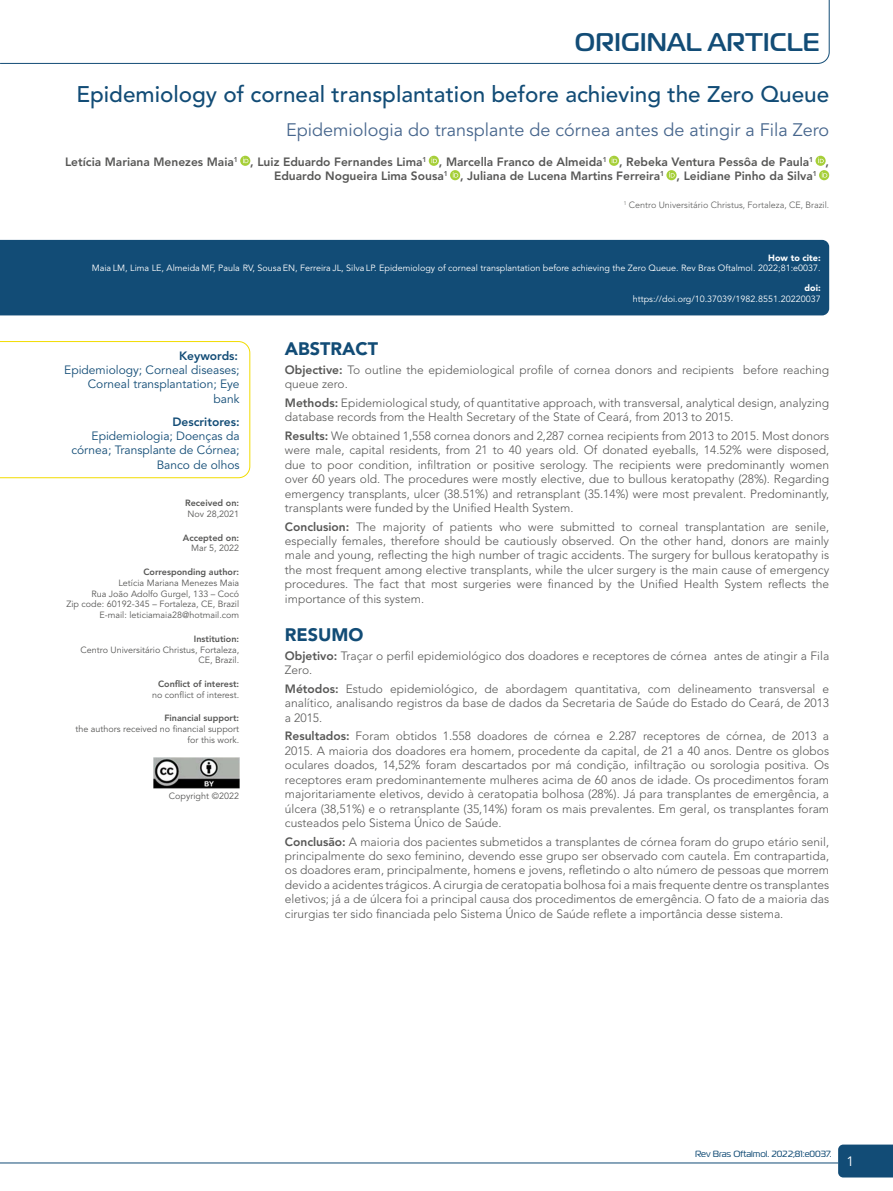
<style>
.page{position:relative;width:893px;height:1191px;background:#fff}
.page>*{position:absolute;margin:0;border:0;box-sizing:border-box;transform-origin:0 0}
.t1{font:500 25.5px "Magistral";letter-spacing:.01em;color:#124c76}
.t2{font:500 22.5px "Avenir LT Std";color:#124c76}
.t3{font:18px "Avenir LT Std";color:#47668d}
.t4{font:900 18px "Avenir LT Std";color:#124c76}
.t5{font:13.5px "Avenir LT Std";color:#fff}
.t6{font:300 12px/14.4px "Avenir LT Std";color:#575756;text-align:justify}
.t7{font:800 12px/14.4px "Avenir LT Std";color:#575756}
.t8{font:12px/14.4px "Avenir LT Std";color:#124c76;text-align:right}
.t9{font:800 12px "Avenir LT Std";color:#124c76}
.t10{font:9px/10.8px "Avenir LT Std";color:#575756;text-align:right}
.t11{font:9px "Avenir LT Std";color:#fff}
.t12{font:800 9px "Avenir LT Std";color:#575756}
.t13{font:300 9px "Avenir LT Std";color:#575756}
.t14{font:9px "Magistral";color:#124c76}
.t15{font:900 9px "Avenir LT Std";color:#fff}
.s1{font-weight:800}
</style>
<div class="page">
<div style="left:838px;top:1144px;width:55px;height:33px;background:#124c76"></div>
<hr style="left:0;top:1162px;width:838px;height:1px;background:#124c76">
<svg style="left:1px;top:0;width:829px;height:64px"></svg>
<svg style="left:0;top:341px;width:250px;height:137px"></svg>
<div style="left:0;top:240px;width:829px;height:75px;background:#124c76"></div>
<svg style="left:240px;top:156px;width:10px;height:10px"></svg>
<svg style="left:243px;top:158px;width:5px;height:5px"></svg>
<svg style="left:429px;top:156px;width:10px;height:10px"></svg>
<svg style="left:431px;top:158px;width:6px;height:5px"></svg>
<svg style="left:609px;top:156px;width:10px;height:10px"></svg>
<svg style="left:612px;top:158px;width:5px;height:5px"></svg>
<svg style="left:815px;top:156px;width:11px;height:10px"></svg>
<svg style="left:818px;top:158px;width:6px;height:5px"></svg>
<svg style="left:450px;top:170px;width:10px;height:10px"></svg>
<svg style="left:453px;top:172px;width:5px;height:5px"></svg>
<svg style="left:666px;top:170px;width:11px;height:10px"></svg>
<svg style="left:669px;top:172px;width:6px;height:5px"></svg>
<svg style="left:819px;top:170px;width:10px;height:10px"></svg>
<svg style="left:822px;top:172px;width:5px;height:5px"></svg>
<img style="left:153px;top:757px;width:86px;height:31px">
<h1 class="t1" style="left:575px;top:27px;width:246px">ORIGINAL ARTICLE</h1>
<h2 class="t2" style="left:76px;top:81px;width:754px">Epidemiology of corneal transplantation before achieving the Zero Queue</h2>
<h3 class="t3" style="left:286px;top:120px;width:544px">Epidemiologia do transplante de córnea antes de atingir a Fila Zero</h3>
<p class="t7" style="left:274px;top:154px;width:557px;text-indent:-209px">Letícia Mariana Menezes Maia<sup>1</sup> , Luiz Eduardo Fernandes Lima<sup>1</sup> , Marcella Franco de Almeida<sup>1</sup> , Rebeka Ventura Pessôa de Paula<sup>1</sup> ,<br>Eduardo Nogueira Lima Sousa<sup>1</sup> , Juliana de Lucena Martins Ferreira<sup>1</sup> , Leidiane Pinho da Silva<sup>1</sup></p>
<p class="t13" style="left:624px;top:200px;width:207px"><sup>1</sup> Centro Universitário Christus, Fortaleza, CE, Brazil.</p>
<p class="t15" style="left:768px;top:252px;width:54px">How to cite:</p>
<p class="t11" style="left:92px;top:263px;width:730px">Maia LM, Lima LE, Almeida MF, Paula RV, Sousa EN, Ferreira JL, Silva LP. Epidemiology of corneal transplantation before achieving the Zero Queue. Rev Bras Oftalmol. 2022;81:e0037.</p>
<p class="t15" style="left:804px;top:282px;width:18px">doi:</p>
<p class="t11" style="left:633px;top:293px;width:189px">https://doi.org/10.37039/1982.8551.20220037</p>
<p class="t9" style="left:179px;top:348px;width:61px">Keywords:</p>
<p class="t8" style="left:64px;top:363px;width:177px">Epidemiology; Corneal diseases;<br>Corneal transplantation; Eye bank</p>
<p class="t9" style="left:173px;top:414px;width:69px">Descritores:</p>
<p class="t8" style="left:71px;top:429px;width:170px">Epidemiologia; Doenças da córnea; Transplante de Córnea;<br>Banco de olhos</p>
<p class="t12" style="left:185px;top:498px;width:56px">Received on:</p>
<p class="t10" style="left:187px;top:509px;width:53px">Nov 28,2021</p>
<p class="t12" style="left:183px;top:532px;width:58px">Accepted on:</p>
<p class="t10" style="left:191px;top:543px;width:50px">Mar 5, 2022</p>
<p class="t12" style="left:143px;top:566px;width:97px">Corresponding author:</p>
<p class="t10" style="left:66px;top:577px;width:174px">Letícia Mariana Menezes Maia<br>Rua João Adolfo Gurgel, 133 – Cocó<br>Zip code: 60192-345 – Fortaleza, CE, Brazil E-mail: leticiamaia28@hotmail.com</p>
<p class="t12" style="left:194px;top:633px;width:47px">Institution:</p>
<p class="t10" style="left:81px;top:644px;width:160px">Centro Universitário Christus, Fortaleza,<br>CE, Brazil.</p>
<p class="t12" style="left:158px;top:678px;width:83px">Conflict of interest:</p>
<p class="t10" style="left:152px;top:689px;width:89px">no conflict of interest.</p>
<p class="t12" style="left:164px;top:713px;width:76px">Financial support:</p>
<p class="t10" style="left:75px;top:724px;width:165px">the authors received no financial support for this work.</p>
<p class="t10" style="left:169px;top:790px;width:72px">Copyright ©2022</p>
<h3 class="t4" style="left:285px;top:338px;width:95px">ABSTRACT</h3>
<p class="t6" style="left:285px;top:362px;width:546px"><span class="s1">Objective:</span> To outline the epidemiological profile of cornea donors and recipients before reaching queue zero.</p>
<p class="t6" style="left:285px;top:395px;width:546px"><span class="s1">Methods:</span> Epidemiological study, of quantitative approach, with transversal, analytical design, analyzing database records from the Health Secretary of the State of Ceará, from 2013 to 2015.</p>
<p class="t6" style="left:285px;top:428px;width:546px"><span class="s1">Results:</span> We obtained 1,558 cornea donors and 2,287 cornea recipients from 2013 to 2015. Most donors were male, capital residents, from 21 to 40 years old. Of donated eyeballs, 14.52% were disposed, due to poor condition, infiltration or positive serology. The recipients were predominantly women over 60 years old. The procedures were mostly elective, due to bullous keratopathy (28%). Regarding emergency transplants, ulcer (38.51%) and retransplant (35.14%) were most prevalent. Predominantly, transplants were funded by the Unified Health System.</p>
<p class="t6" style="left:285px;top:519px;width:546px"><span class="s1">Conclusion:</span> The majority of patients who were submitted to corneal transplantation are senile, especially females, therefore should be cautiously observed. On the other hand, donors are mainly male and young, reflecting the high number of tragic accidents. The surgery for bullous keratopathy is the most frequent among elective transplants, while the ulcer surgery is the main cause of emergency procedures. The fact that most surgeries were financed by the Unified Health System reflects the importance of this system.</p>
<h3 class="t4" style="left:285px;top:624px;width:80px">RESUMO</h3>
<p class="t6" style="left:285px;top:648px;width:546px"><span class="s1">Objetivo:</span> Traçar o perfil epidemiológico dos doadores e receptores de córnea antes de atingir a Fila<br>Zero.</p>
<p class="t6" style="left:285px;top:681px;width:546px"><span class="s1">Métodos:</span> Estudo epidemiológico, de abordagem quantitativa, com delineamento transversal e analítico, analisando registros da base de dados da Secretaria de Saúde do Estado do Ceará, de 2013 a 2015.</p>
<p class="t6" style="left:285px;top:729px;width:546px"><span class="s1">Resultados:</span> Foram obtidos 1.558 doadores de córnea e 2.287 receptores de córnea, de 2013 a 2015. A maioria dos doadores era homem, procedente da capital, de 21 a 40 anos. Dentre os globos oculares doados, 14,52% foram descartados por má condição, infiltração ou sorologia positiva. Os receptores eram predominantemente mulheres acima de 60 anos de idade. Os procedimentos foram majoritariamente eletivos, devido à ceratopatia bolhosa (28%). Já para transplantes de emergência, a úlcera (38,51%) e o retransplante (35,14%) foram os mais prevalentes. Em geral, os transplantes foram custeados pelo Sistema Único de Saúde.</p>
<p class="t6" style="left:285px;top:834px;width:546px"><span class="s1">Conclusão:</span> A maioria dos pacientes submetidos a transplantes de córnea foram do grupo etário senil, principalmente do sexo feminino, devendo esse grupo ser observado com cautela. Em contrapartida, os doadores eram, principalmente, homens e jovens, refletindo o alto número de pessoas que morrem devido a acidentes trágicos. A cirurgia de ceratopatia bolhosa foi a mais frequente dentre os transplantes eletivos; já a de úlcera foi a principal causa dos procedimentos de emergência. O fato de a maioria das cirurgias ter sido financiada pelo Sistema Único de Saúde reflete a importância desse sistema.</p>
<p class="t14" style="left:695px;top:1147px;width:138px">Rev Bras Oftalmol. 2022;81:e0037.</p>
<p class="t5" style="left:847px;top:1153px;width:9px">1</p>
</div>
